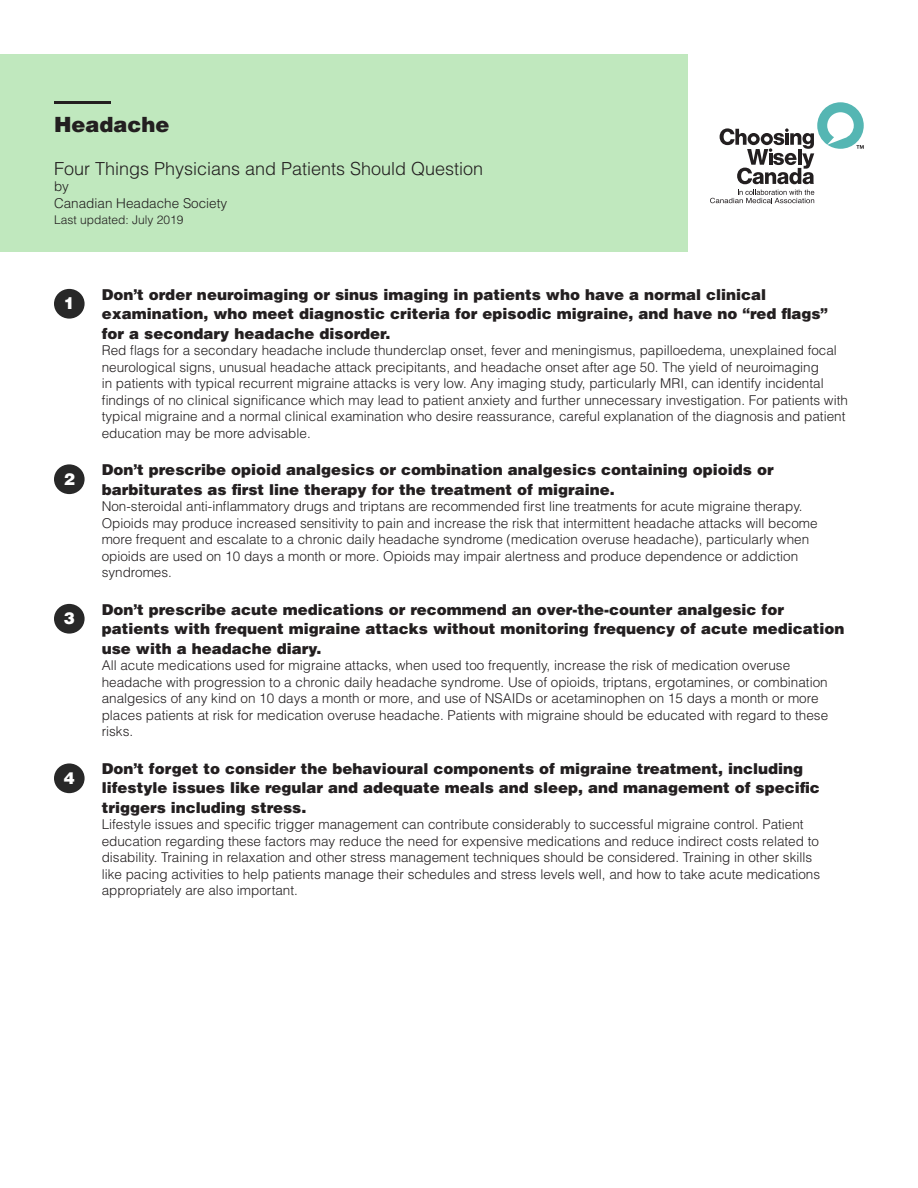
<style>
.page{position:relative;width:918px;height:1188px;background:#fff}
.page>*{position:absolute;margin:0;border:0;box-sizing:border-box;transform-origin:0 0}
.t1{font:900 21px "Helvetica LT Std";color:#231f20}
.t2{font:300 18px "Helvetica LT Std";color:#231f20}
.t3{font:900 16.5px "Helvetica LT Std";color:#fff}
.t4{font:900 15px/19.5px "Helvetica LT Std";color:#231f20}
.t5{font:300 13.5px/16.5px "Helvetica LT Std";color:#231f20}
.t6{font:300 12px "Helvetica LT Std";color:#231f20}
</style>
<div class="page">
<div style="left:54px;top:763px;width:31px;height:30px;background:#282828;border-radius:50%"></div>
<div style="left:54px;top:604px;width:31px;height:30px;background:#282828;border-radius:50%"></div>
<div style="left:54px;top:464px;width:31px;height:30px;background:#282828;border-radius:50%"></div>
<svg style="left:720px;top:102px;width:144px;height:82px"></svg>
<svg style="left:710px;top:190px;width:104px;height:13px"></svg>
<div style="left:54px;top:289px;width:31px;height:30px;background:#282828;border-radius:50%"></div>
<div style="left:0;top:54px;width:688px;height:198px;background:#c0e8be"></div>
<hr style="left:54px;top:101px;width:57px;height:3px;background:#231f20">
<p class="t1" style="left:54px;top:111px;width:117px">Headache</p>
<p class="t2" style="left:54px;top:157px;width:431px">Four Things Physicians and Patients Should Question</p>
<p class="t5" style="left:54px;top:178px;width:16px">by</p>
<p class="t5" style="left:54px;top:195px;width:175px">Canadian Headache Society</p>
<p class="t6" style="left:54px;top:213px;width:131px">Last updated: July 2019</p>
<p class="t3" style="left:64px;top:292px;width:13px">1</p>
<p class="t3" style="left:64px;top:468px;width:13px">2</p>
<p class="t3" style="left:64px;top:607px;width:13px">3</p>
<p class="t3" style="left:64px;top:767px;width:13px">4</p>
<p class="t4" style="left:102px;top:284px;width:728px">Don’t order neuroimaging or sinus imaging in patients who have a normal clinical examination, who meet diagnostic criteria for episodic migraine, and have no “red flags” for a secondary headache disorder.</p>
<p class="t5" style="left:102px;top:342px;width:748px">Red flags for a secondary headache include thunderclap onset, fever and meningismus, papilloedema, unexplained focal neurological signs, unusual headache attack precipitants, and headache onset after age 50. The yield of neuroimaging<br>in patients with typical recurrent migraine attacks is very low. Any imaging study, particularly MRI, can identify incidental findings of no clinical significance which may lead to patient anxiety and further unnecessary investigation. For patients with typical migraine and a normal clinical examination who desire reassurance, careful explanation of the diagnosis and patient education may be more advisable.</p>
<p class="t4" style="left:102px;top:460px;width:674px">Don’t prescribe opioid analgesics or combination analgesics containing opioids or barbiturates as first line therapy for the treatment of migraine.</p>
<p class="t5" style="left:102px;top:498px;width:718px">Non-steroidal anti-inflammatory drugs and triptans are recommended first line treatments for acute migraine therapy.<br>Opioids may produce increased sensitivity to pain and increase the risk that intermittent headache attacks will become more frequent and escalate to a chronic daily headache syndrome (medication overuse headache), particularly when opioids are used on 10 days a month or more. Opioids may impair alertness and produce dependence or addiction syndromes.</p>
<p class="t4" style="left:102px;top:599px;width:744px">Don’t prescribe acute medications or recommend an over-the-counter analgesic for patients with frequent migraine attacks without monitoring frequency of acute medication use with a headache diary.</p>
<p class="t5" style="left:102px;top:657px;width:728px">All acute medications used for migraine attacks, when used too frequently, increase the risk of medication overuse headache with progression to a chronic daily headache syndrome. Use of opioids, triptans, ergotamines, or combination analgesics of any kind on 10 days a month or more, and use of NSAIDs or acetaminophen on 15 days a month or more places patients at risk for medication overuse headache. Patients with migraine should be educated with regard to these risks.</p>
<p class="t4" style="left:102px;top:758px;width:720px">Don’t forget to consider the behavioural components of migraine treatment, including lifestyle issues like regular and adequate meals and sleep, and management of specific triggers including stress.</p>
<p class="t5" style="left:102px;top:816px;width:720px">Lifestyle issues and specific trigger management can contribute considerably to successful migraine control. Patient education regarding these factors may reduce the need for expensive medications and reduce indirect costs related to disability. Training in relaxation and other stress management techniques should be considered. Training in other skills like pacing activities to help patients manage their schedules and stress levels well, and how to take acute medications appropriately are also important.</p>
</div>
